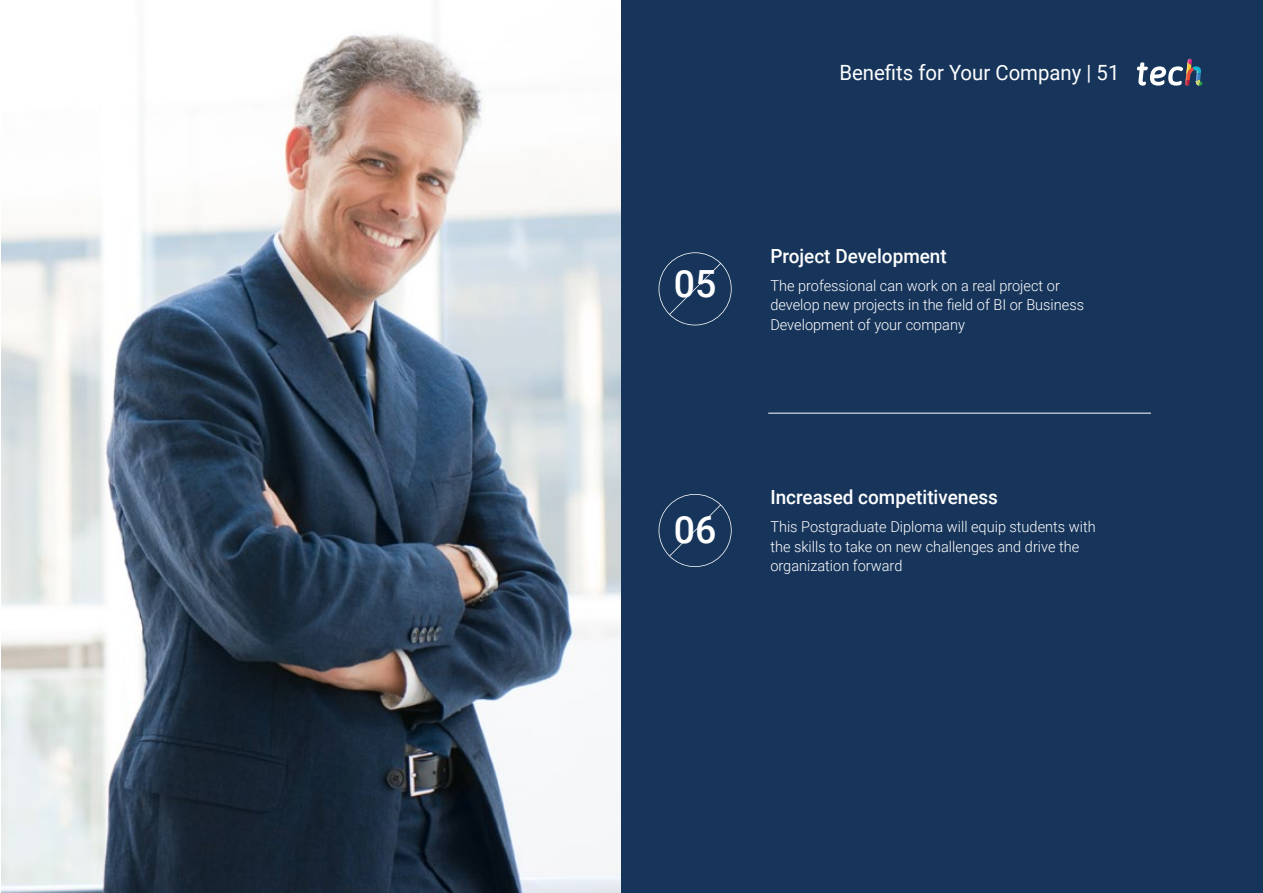
<style>
.page{position:relative;width:1263px;height:893px;background:#fff}
.page>*{position:absolute;margin:0;border:0;box-sizing:border-box;transform-origin:0 0}
.t1{font:500 37.5px "Roboto";color:#fff}
.t2{font:21px "Roboto";color:#fefefe}
.t3{font:500 19.5px "Roboto";color:#fff}
.t4{font:300 15px/19.5px "Roboto";color:#fff}
</style>
<div class="page">
<hr style="left:0;top:0;width:1px;height:893px;background:#17355b">
<div style="left:621px;top:0;width:642px;height:893px;background:#17355b"></div>
<hr style="left:768px;top:413px;width:383px;height:1px;background:#fff">
<svg style="left:659px;top:252px;width:73px;height:73px"></svg>
<svg style="left:659px;top:494px;width:73px;height:73px"></svg>
<img style="left:1px;top:34px;width:620px;height:859px">
<svg style="left:1137px;top:59px;width:65px;height:27px"></svg>
<h2 class="t2" style="left:839px;top:57px;width:282px">Benefits for Your Company | 51</h2>
<h1 class="t1" style="left:674px;top:257px;width:44px">05</h1>
<h3 class="t3" style="left:770px;top:242px;width:178px">Project Development</h3>
<p class="t4" style="left:770px;top:275px;width:315px">The professional can work on a real project or develop new projects in the field of BI or Business<br>Development of your company</p>
<h1 class="t1" style="left:674px;top:504px;width:44px">06</h1>
<h3 class="t3" style="left:770px;top:484px;width:229px">Increased competitiveness</h3>
<p class="t4" style="left:770px;top:517px;width:327px">This Postgraduate Diploma will equip students with the skills to take on new challenges and drive the organization forward</p>
</div>
